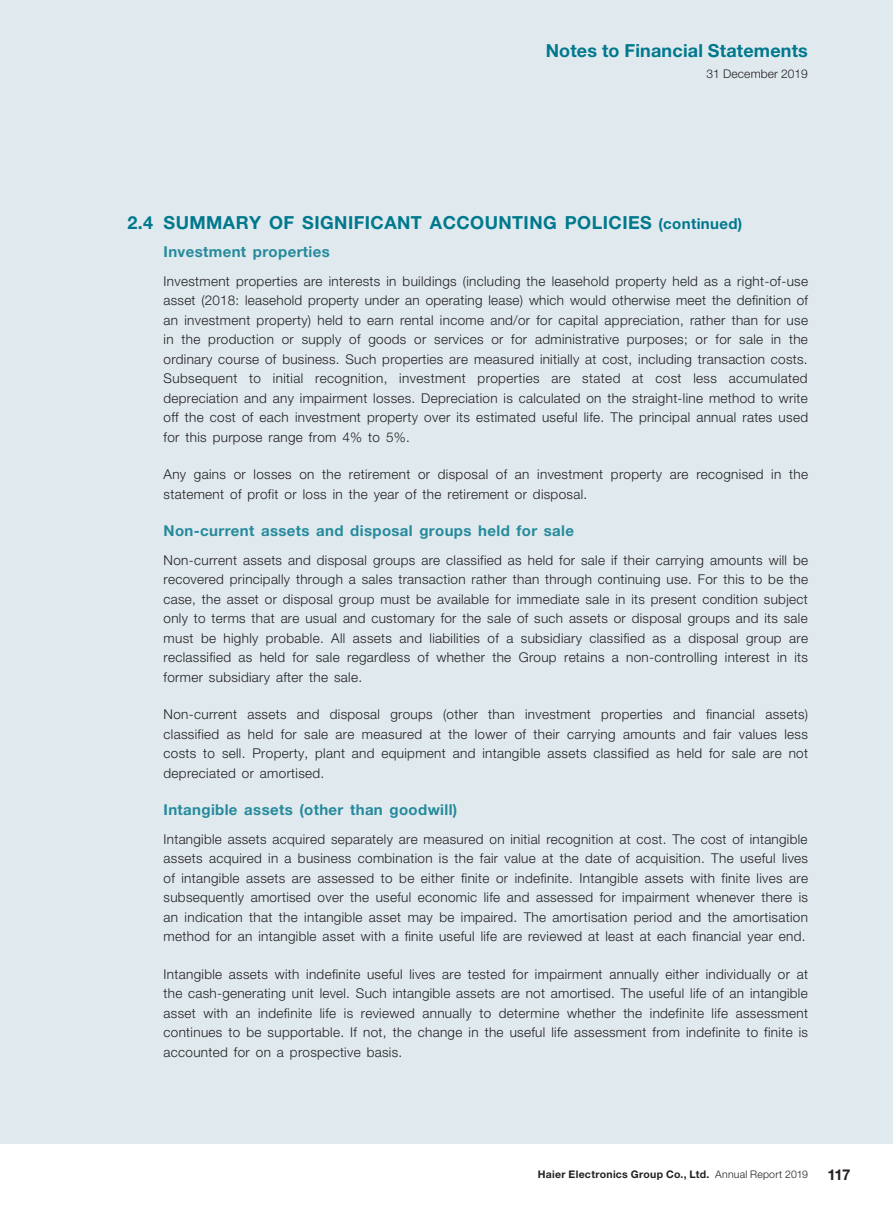
<style>
.page{position:relative;width:893px;height:1212px;background:#fff}
.page>*{position:absolute;margin:0;border:0;box-sizing:border-box;transform-origin:0 0}
._03_H1{font:700 18px "Helvetica Neue LT Std";letter-spacing:.025em;color:#00788d}
._04___H2{font:700 15px "Helvetica Neue LT Std";letter-spacing:.025em;color:#258a9c}
.t1{font:700 15px "Helvetica Neue LT Std";color:#231f20}
._12___P2{font:300 13.5px/19.5px "Helvetica Neue LT Std";letter-spacing:.025em;color:#231f20;text-align:justify}
.t2{font:300 12px "Helvetica Neue LT Std";letter-spacing:.01em;color:#231f20}
.t3{font:700 10.5px "Helvetica Neue LT Std";letter-spacing:.03em;color:#231f20}
.s1{font-size:15px}
.s2{font-weight:300}
</style>
<div class="page">
<div style="left:0;top:0;width:893px;height:1144px;background:#e0eaee"></div>
<h1 class="_03_H1" style="left:546px;top:40px;width:264px">Notes to Financial Statements</h1>
<p class="t2" style="left:707px;top:67px;width:103px">31 December 2019</p>
<p class="_03_H1" style="left:128px;top:211px;width:616px">2.4 SUMMARY OF SIGNIFICANT ACCOUNTING POLICIES <span class="s1">(continued)</span></p>
<p class="_04___H2" style="left:164px;top:243px;width:168px">Investment properties</p>
<p class="_12___P2" style="left:164px;top:271px;width:646px">Investment properties are interests in buildings (including the leasehold property held as a right-of-use asset (2018: leasehold property under an operating lease) which would otherwise meet the definition of an investment property) held to earn rental income and/or for capital appreciation, rather than for use in the production or supply of goods or services or for administrative purposes; or for sale in the ordinary course of business. Such properties are measured initially at cost, including transaction costs.<br>Subsequent to initial recognition, investment properties are stated at cost less accumulated depreciation and any impairment losses. Depreciation is calculated on the straight-line method to write off the cost of each investment property over its estimated useful life. The principal annual rates used for this purpose range from 4% to 5%.</p>
<p class="_12___P2" style="left:164px;top:464px;width:646px">Any gains or losses on the retirement or disposal of an investment property are recognised in the statement of profit or loss in the year of the retirement or disposal.</p>
<p class="_04___H2" style="left:164px;top:522px;width:412px">Non-current assets and disposal groups held for sale</p>
<p class="_12___P2" style="left:164px;top:550px;width:646px">Non-current assets and disposal groups are classified as held for sale if their carrying amounts will be recovered principally through a sales transaction rather than through continuing use. For this to be the case, the asset or disposal group must be available for immediate sale in its present condition subject only to terms that are usual and customary for the sale of such assets or disposal groups and its sale must be highly probable. All assets and liabilities of a subsidiary classified as a disposal group are reclassified as held for sale regardless of whether the Group retains a non-controlling interest in its former subsidiary after the sale.</p>
<p class="_12___P2" style="left:164px;top:704px;width:646px">Non-current assets and disposal groups (other than investment properties and financial assets) classified as held for sale are measured at the lower of their carrying amounts and fair values less costs to sell. Property, plant and equipment and intangible assets classified as held for sale are not depreciated or amortised.</p>
<p class="_04___H2" style="left:164px;top:801px;width:295px">Intangible assets (other than goodwill)</p>
<p class="_12___P2" style="left:164px;top:829px;width:646px">Intangible assets acquired separately are measured on initial recognition at cost. The cost of intangible assets acquired in a business combination is the fair value at the date of acquisition. The useful lives of intangible assets are assessed to be either finite or indefinite. Intangible assets with finite lives are subsequently amortised over the useful economic life and assessed for impairment whenever there is an indication that the intangible asset may be impaired. The amortisation period and the amortisation method for an intangible asset with a finite useful life are reviewed at least at each financial year end.</p>
<p class="_12___P2" style="left:164px;top:964px;width:646px">Intangible assets with indefinite useful lives are tested for impairment annually either individually or at the cash-generating unit level. Such intangible assets are not amortised. The useful life of an intangible asset with an indefinite life is reviewed annually to determine whether the indefinite life assessment continues to be supportable. If not, the change in the useful life assessment from indefinite to finite is accounted for on a prospective basis.</p>
<p class="t3" style="left:538px;top:1167px;width:272px">Haier Electronics Group Co., Ltd. <span class="s2">Annual Report 2019</span></p>
<p class="t1" style="left:827px;top:1165px;width:25px">117</p>
</div>
